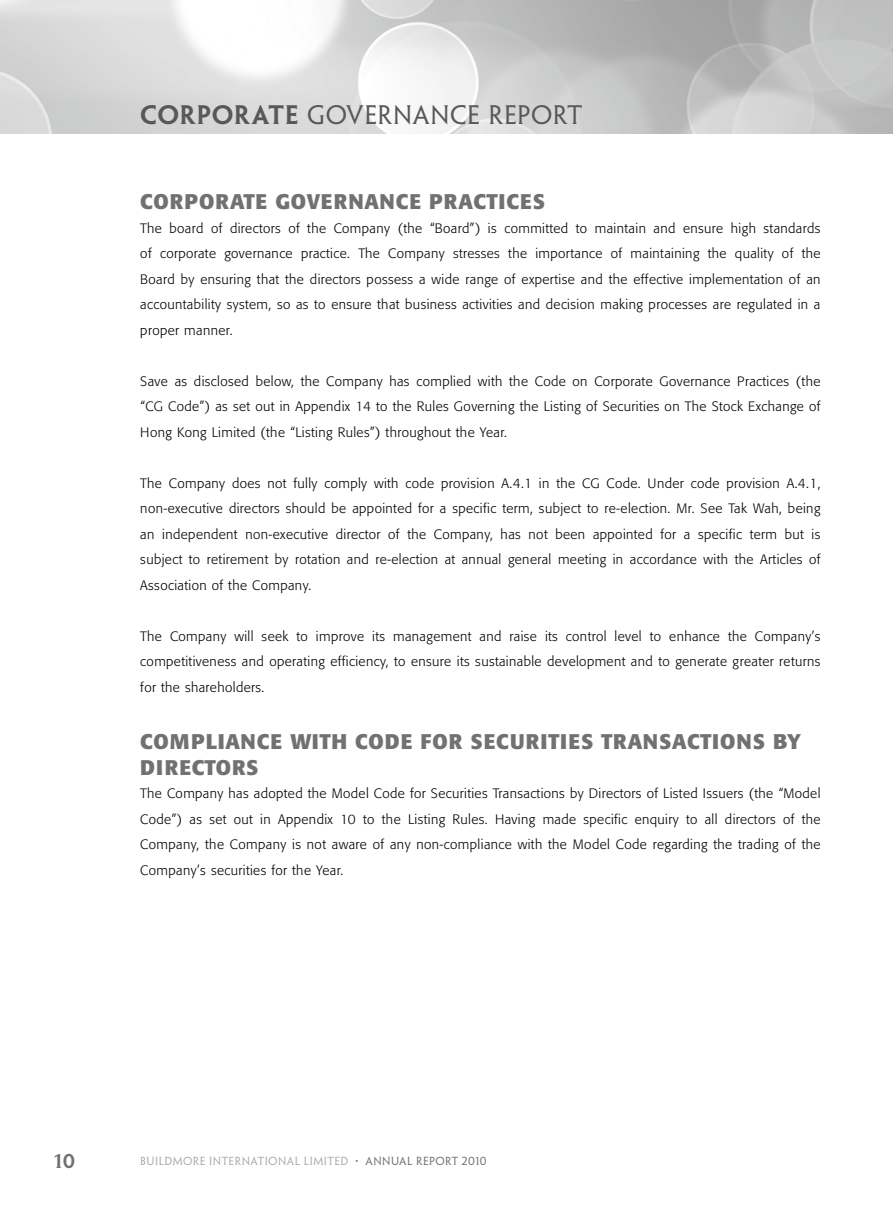
<style>
.page{position:relative;width:893px;height:1212px;background:#fff}
.page>*{position:absolute;margin:0;border:0;box-sizing:border-box;transform-origin:0 0}
.t1{font:24px "Penumbra Half Serif Std";letter-spacing:.02em;color:#595757}
.t2{font:700 21px/25.5px "Formata";letter-spacing:.05em;color:#727172}
.t3{font:18px "Penumbra Half Serif Std Se Bd";color:#727172}
.t4{font:300 13.5px/25.5px "Formata";letter-spacing:.03em;color:#000;text-align:justify}
.t5{font:10.5px "Penumbra Half Serif Std";letter-spacing:.04em;color:#aaabab}
.s1{font-family:"Penumbra Half Serif Std Se Bd"}
.s2{color:#727172}
</style>
<div class="page">
<img style="left:0;top:0;width:893px;height:134px">
<h1 class="t1" style="left:140px;top:101px;width:443px"><span class="s1">CORPORATE</span> GOVERNANCE REPORT</h1>
<h2 class="t2" style="left:140px;top:189px;width:16px">CORPORAT</h2>
<h2 class="t2" style="left:256px;top:189px;width:36px">E GOV</h2>
<h2 class="t2" style="left:321px;top:189px;width:29px">ERNANC</h2>
<h2 class="t2" style="left:409px;top:189px;width:34px">E PRACTIC</h2>
<h2 class="t2" style="left:520px;top:189px;width:24px">ES</h2>
<p class="t4" style="left:140px;top:215px;width:682px">The board of directors of the Company (the “Board”) is committed to maintain and ensure high standards of corporate governance practice. The Company stresses the importance of maintaining the quality of the Board by ensuring that the directors possess a wide range of expertise and the effective implementation of an accountability system, so as to ensure that business activities and decision making processes are regulated in a proper manner.</p>
<p class="t4" style="left:140px;top:368px;width:682px">Save as disclosed below, the Company has complied with the Code on Corporate Governance Practices (the “CG Code”) as set out in Appendix 14 to the Rules Governing the Listing of Securities on The Stock Exchange of Hong Kong Limited (the “Listing Rules”) throughout the Year.</p>
<p class="t4" style="left:140px;top:470px;width:682px">The Company does not fully comply with code provision A.4.1 in the CG Code. Under code provision A.4.1, non-executive directors should be appointed for a specific term, subject to re-election. Mr. See Tak Wah, being an independent non-executive director of the Company, has not been appointed for a specific term but is subject to retirement by rotation and re-election at annual general meeting in accordance with the Articles of Association of the Company.</p>
<p class="t4" style="left:140px;top:623px;width:682px">The Company will seek to improve its management and raise its control level to enhance the Company’s competitiveness and operating efficiency, to ensure its sustainable development and to generate greater returns for the shareholders.</p>
<h2 class="t2" style="left:140px;top:729px;width:662px">COMPLIANCE WITH CODE FOR SECURITIES TRANSACTIONS BY<br>DIRECTORS</h2>
<p class="t4" style="left:140px;top:781px;width:682px">The Company has adopted the Model Code for Securities Transactions by Directors of Listed Issuers (the “Model Code”) as set out in Appendix 10 to the Listing Rules. Having made specific enquiry to all directors of the Company, the Company is not aware of any non-compliance with the Model Code regarding the trading of the Company’s securities for the Year.</p>
<h3 class="t3" style="left:55px;top:1150px;width:22px">10</h3>
<p class="t5" style="left:140px;top:1155px;width:348px">BUILDMORE INTERNATIONAL LIMITED <span class="s2">• ANNUAL REPORT 2010</span></p>
</div>
